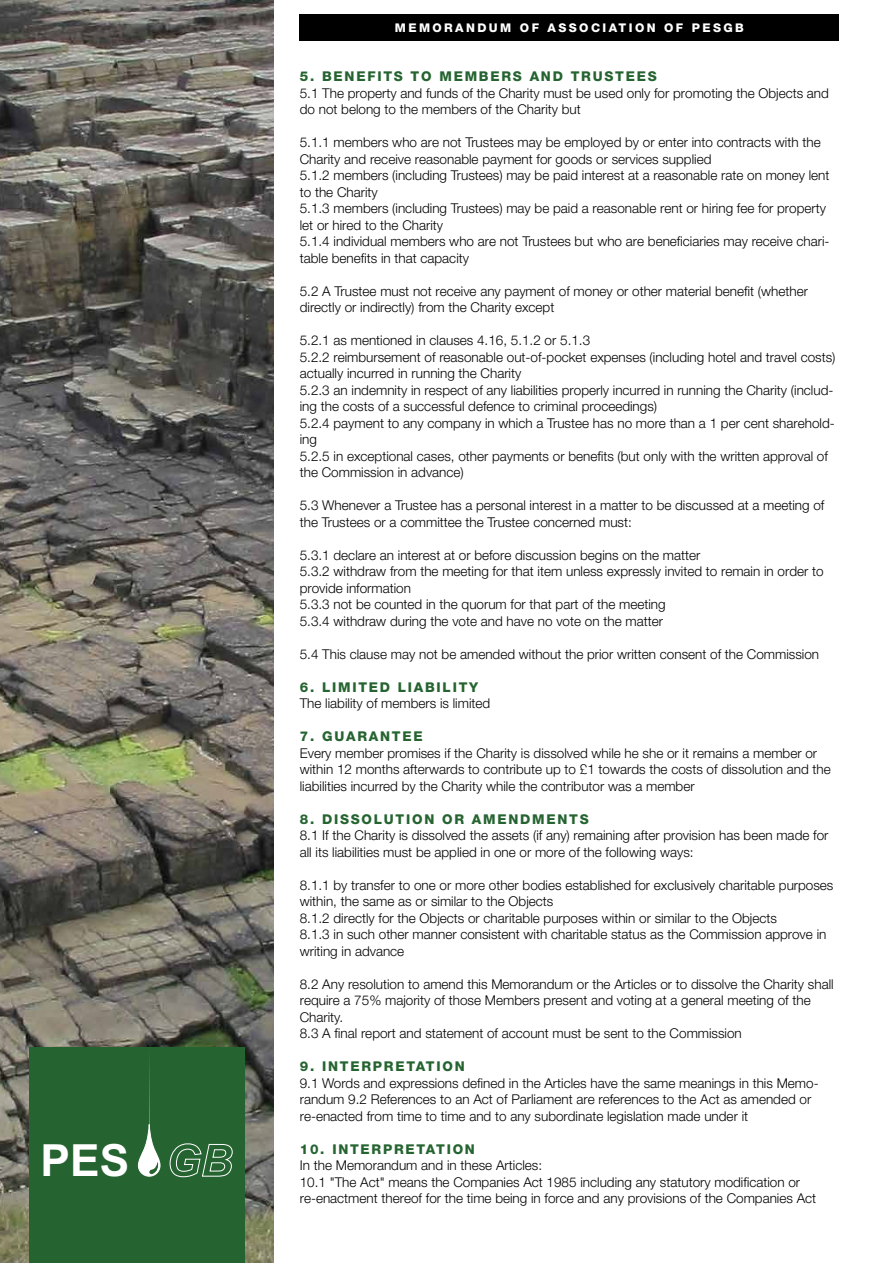
<style>
.page{position:relative;width:893px;height:1263px;background:#fff}
.page>*{position:absolute;margin:0;border:0;box-sizing:border-box;transform-origin:0 0}
.t1{font:700 44.25px "Arial";color:#fff}
.t2{font:300 13.5px/16.5px "Helvetica Neue";color:#000}
.t3{font:800 13.5px "Helvetica Neue";letter-spacing:.13em;color:#256430}
.t4{font:800 12px "Helvetica Neue";letter-spacing:.2em;color:#fff}
</style>
<div class="page">
<img style="left:0;top:0;width:273px;height:1263px">
<div style="left:300px;top:14px;width:539px;height:26px;background:#000"></div>
<div style="left:29px;top:1047px;width:215px;height:216px;background:#256430"></div>
<svg style="left:169px;top:1143px;width:64px;height:34px"></svg>
<hr style="left:149px;top:1047px;width:1px;height:77px;background:#fff">
<svg style="left:138px;top:1124px;width:22px;height:52px"></svg>
<h1 class="t1" style="left:41px;top:1129px;width:90px">PES</h1>
<p class="t4" style="left:395px;top:21px;width:351px">MEMORANDUM OF ASSOCIATION OF PESGB</p>
<p class="t3" style="left:300px;top:68px;width:358px">5. BENEFITS TO MEMBERS AND TRUSTEES</p>
<p class="t2" style="left:300px;top:84px;width:531px">5.1 The property and funds of the Charity must be used only for promoting the Objects and do not belong to the members of the Charity but</p>
<p class="t2" style="left:300px;top:134px;width:531px">5.1.1 members who are not Trustees may be employed by or enter into contracts with the Charity and receive reasonable payment for goods or services supplied<br>5.1.2 members (including Trustees) may be paid interest at a reasonable rate on money lent to the Charity<br>5.1.3 members (including Trustees) may be paid a reasonable rent or hiring fee for property let or hired to the Charity<br>5.1.4 individual members who are not Trustees but who are beneficiaries may receive chari&shy;table benefits in that capacity</p>
<p class="t2" style="left:300px;top:282px;width:510px">5.2 A Trustee must not receive any payment of money or other material benefit (whether directly or indirectly) from the Charity except</p>
<p class="t2" style="left:300px;top:332px;width:537px">5.2.1 as mentioned in clauses 4.16, 5.1.2 or 5.1.3<br>5.2.2 reimbursement of reasonable out-of-pocket expenses (including hotel and travel costs) actually incurred in running the Charity<br>5.2.3 an indemnity in respect of any liabilities properly incurred in running the Charity (includ&shy;ing the costs of a successful defence to criminal proceedings)<br>5.2.4 payment to any company in which a Trustee has no more than a 1 per cent sharehold&shy;ing<br>5.2.5 in exceptional cases, other payments or benefits (but only with the written approval of the Commission in advance)</p>
<p class="t2" style="left:300px;top:497px;width:526px">5.3 Whenever a Trustee has a personal interest in a matter to be discussed at a meeting of the Trustees or a committee the Trustee concerned must:</p>
<p class="t2" style="left:300px;top:546px;width:525px">5.3.1 declare an interest at or before discussion begins on the matter<br>5.3.2 withdraw from the meeting for that item unless expressly invited to remain in order to provide information<br>5.3.3 not be counted in the quorum for that part of the meeting<br>5.3.4 withdraw during the vote and have no vote on the matter</p>
<p class="t2" style="left:300px;top:645px;width:521px">5.4 This clause may not be amended without the prior written consent of the Commission</p>
<p class="t3" style="left:300px;top:679px;width:180px">6. LIMITED LIABILITY</p>
<p class="t2" style="left:300px;top:695px;width:192px">The liability of members is limited</p>
<p class="t3" style="left:300px;top:728px;width:124px">7. GUARANTEE</p>
<p class="t2" style="left:300px;top:744px;width:533px">Every member promises if the Charity is dissolved while he she or it remains a member or within 12 months afterwards to contribute up to £1 towards the costs of dissolution and the liabilities incurred by the Charity while the contributor was a member</p>
<p class="t3" style="left:300px;top:811px;width:290px">8. DISSOLUTION OR AMENDMENTS</p>
<p class="t2" style="left:300px;top:827px;width:530px">8.1 If the Charity is dissolved the assets (if any) remaining after provision has been made for all its liabilities must be applied in one or more of the following ways:</p>
<p class="t2" style="left:300px;top:876px;width:535px">8.1.1 by transfer to one or more other bodies established for exclusively charitable purposes within, the same as or similar to the Objects<br>8.1.2 directly for the Objects or charitable purposes within or similar to the Objects<br>8.1.3 in such other manner consistent with charitable status as the Commission approve in writing in advance</p>
<p class="t2" style="left:300px;top:975px;width:535px">8.2 Any resolution to amend this Memorandum or the Articles or to dissolve the Charity shall require a 75% majority of those Members present and voting at a general meeting of the Charity.<br>8.3 A final report and statement of account must be sent to the Commission</p>
<p class="t3" style="left:300px;top:1058px;width:166px">9. INTERPRETATION</p>
<p class="t2" style="left:300px;top:1074px;width:520px">9.1 Words and expressions defined in the Articles have the same meanings in this Memo&shy;randum 9.2 References to an Act of Parliament are references to the Act as amended or re-enacted from time to time and to any subordinate legislation made under it</p>
<p class="t3" style="left:300px;top:1141px;width:177px">10. INTERPRETATION</p>
<p class="t2" style="left:300px;top:1157px;width:518px">In the Memorandum and in these Articles:<br>10.1 "The Act" means the Companies Act 1985 including any statutory modification or re-enactment thereof for the time being in force and any provisions of the Companies Act</p>
</div>
